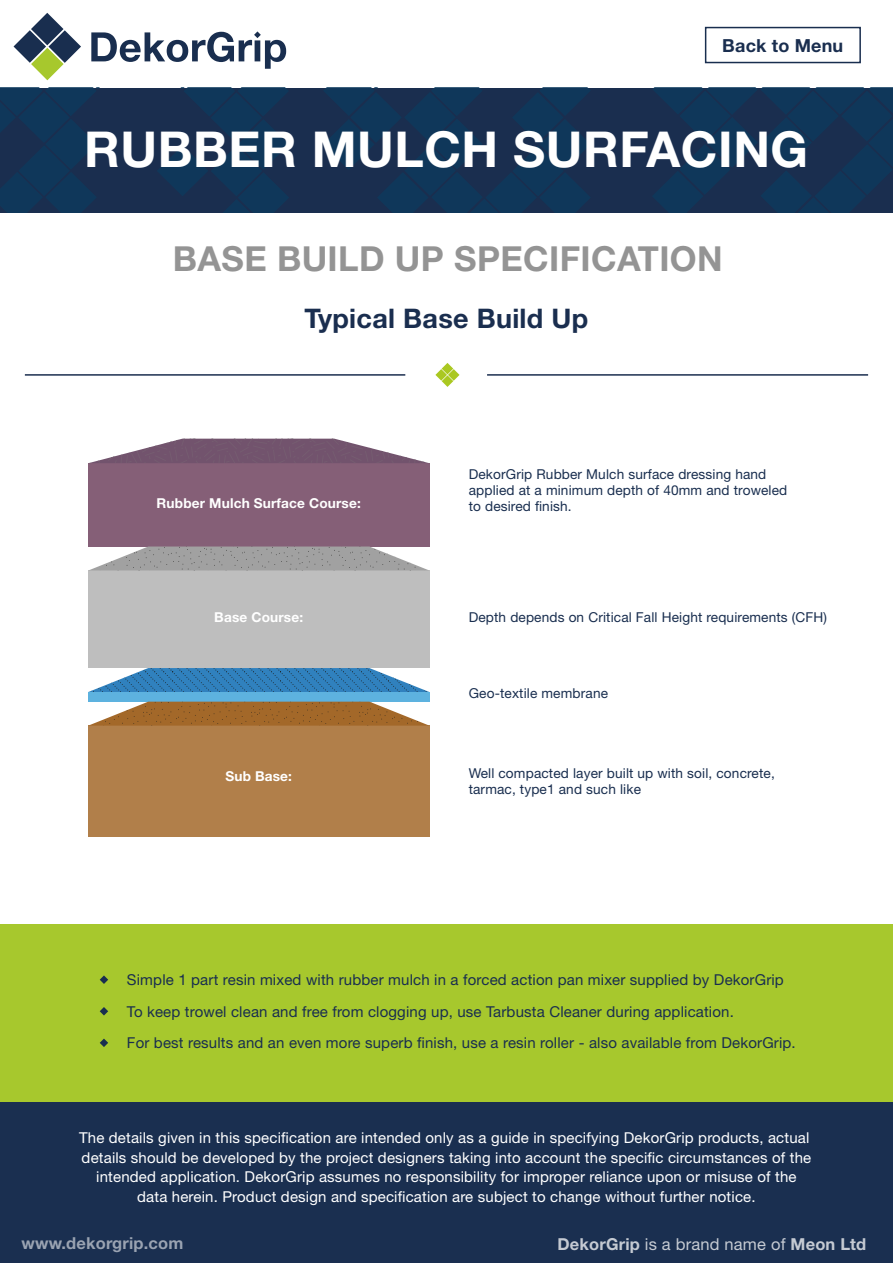
<style>
.page{position:relative;width:893px;height:1263px;background:#fff}
.page>*{position:absolute;margin:0;border:0;box-sizing:border-box;transform-origin:0 0}
.t1{font:700 49.5px "Helvetica Neue";letter-spacing:.01em;color:#fff}
.t2{font:700 34.5px "Helvetica Neue";letter-spacing:.01em;color:#949494}
.t3{font:700 27px "Helvetica Neue";letter-spacing:.01em;color:#1a2e4f}
.t4{font:700 18px "Helvetica Neue";letter-spacing:.01em;color:#1a2e4f}
.t5{font:700 16.5px "Helvetica Neue";letter-spacing:.01em;color:rgb(255 255 255/.75)}
.t6{font:15px/19.5px "Helvetica Neue";letter-spacing:.01em;color:#fff;text-align:center}
.t7{font:15px/31.5px "Helvetica Neue";letter-spacing:.01em;color:#192e4f}
.t8{font:13.65px/16.4px "Helvetica Neue";letter-spacing:.01em;color:#192e4f}
.t9{font:700 13.65px "Helvetica Neue";letter-spacing:.01em;color:#fff}
.t10{font:13.65px "Helvetica Neue";letter-spacing:.01em;color:#1a2f50}
.s1{font-weight:400}
</style>
<div class="page">
<div style="left:0;top:1100px;width:893px;height:163px;background:#1a2f50"></div>
<div style="left:0;top:88px;width:893px;height:124px;background:#1a2e4f"></div>
<svg style="left:0;top:88px;width:96px;height:124px"></svg>
<svg style="left:324px;top:88px;width:266px;height:124px"></svg>
<svg style="left:653px;top:88px;width:240px;height:124px"></svg>
<svg style="left:158px;top:88px;width:130px;height:124px"></svg>
<svg style="left:91px;top:31px;width:195px;height:38px"></svg>
<svg style="left:14px;top:13px;width:67px;height:67px"></svg>
<div style="left:0;top:924px;width:893px;height:177px;background:#a7c82d"></div>
<hr style="left:487px;top:374px;width:381px;height:2px;background:#1a2e4f">
<hr style="left:25px;top:374px;width:380px;height:2px;background:#1a2e4f">
<svg style="left:435px;top:363px;width:24px;height:24px"></svg>
<svg style="left:100px;top:1007px;width:8px;height:8px"></svg>
<svg style="left:100px;top:975px;width:8px;height:9px"></svg>
<svg style="left:100px;top:1038px;width:8px;height:9px"></svg>
<div style="left:88px;top:463px;width:341px;height:83px;background:#855f77"></div>
<svg style="left:89px;top:439px;width:339px;height:24px"></svg>
<div style="left:88px;top:570px;width:341px;height:98px;background:#bebebe"></div>
<div style="left:88px;top:692px;width:341px;height:10px;background:#5db2df"></div>
<svg style="left:88px;top:668px;width:341px;height:24px"></svg>
<svg style="left:88px;top:546px;width:341px;height:24px"></svg>
<div style="left:88px;top:726px;width:341px;height:111px;background:#b17f4a"></div>
<svg style="left:88px;top:702px;width:341px;height:24px"></svg>
<div style="left:705px;top:27px;width:156px;height:36px;border:2px solid #192e4f"></div>
<p class="t4" style="left:722px;top:31px;width:122px">Back to Menu</p>
<h1 class="t1" style="left:84px;top:111px;width:725px">RUBBER MULCH SURFACING</h1>
<h2 class="t2" style="left:173px;top:232px;width:551px">BASE BUILD UP SPECIFICATION</h2>
<h3 class="t3" style="left:304px;top:298px;width:285px">Typical Base Build Up</h3>
<p class="t9" style="left:157px;top:493px;width:206px">Rubber Mulch Surface Course:</p>
<p class="t9" style="left:214px;top:606px;width:90px">Base Course:</p>
<p class="t9" style="left:225px;top:766px;width:68px">Sub Base:</p>
<p class="t8" style="left:469px;top:466px;width:320px">DekorGrip Rubber Mulch surface dressing hand applied at a minimum depth of 40mm and troweled to desired finish.</p>
<p class="t8" style="left:469px;top:610px;width:360px">Depth depends on Critical Fall Height requirements (CFH)</p>
<p class="t10" style="left:469px;top:684px;width:141px">Geo-textile membrane</p>
<p class="t8" style="left:469px;top:765px;width:308px">Well compacted layer built up with soil, concrete, tarmac, type1 and such like</p>
<p class="t7" style="left:127px;top:965px;width:670px">Simple 1 part resin mixed with rubber mulch in a forced action pan mixer supplied by DekorGrip<br>To keep trowel clean and free from clogging up, use Tarbusta Cleaner during application.<br>For best results and an even more superb finish, use a resin roller - also available from DekorGrip.</p>
<p class="t6" style="left:79px;top:1129px;width:734px">The details given in this specification are intended only as a guide in specifying DekorGrip products, actual details should be developed by the project designers taking into account the specific circumstances of the intended application. DekorGrip assumes no responsibility for improper reliance upon or misuse of the data herein. Product design and specification are subject to change without further notice.</p>
<p class="t5" style="left:558px;top:1231px;width:310px">DekorGrip <span class="s1">is a brand name of</span> Meon Ltd</p>
<p class="t5" style="left:22px;top:1230px;width:163px">www.dekorgrip.com</p>
</div>
